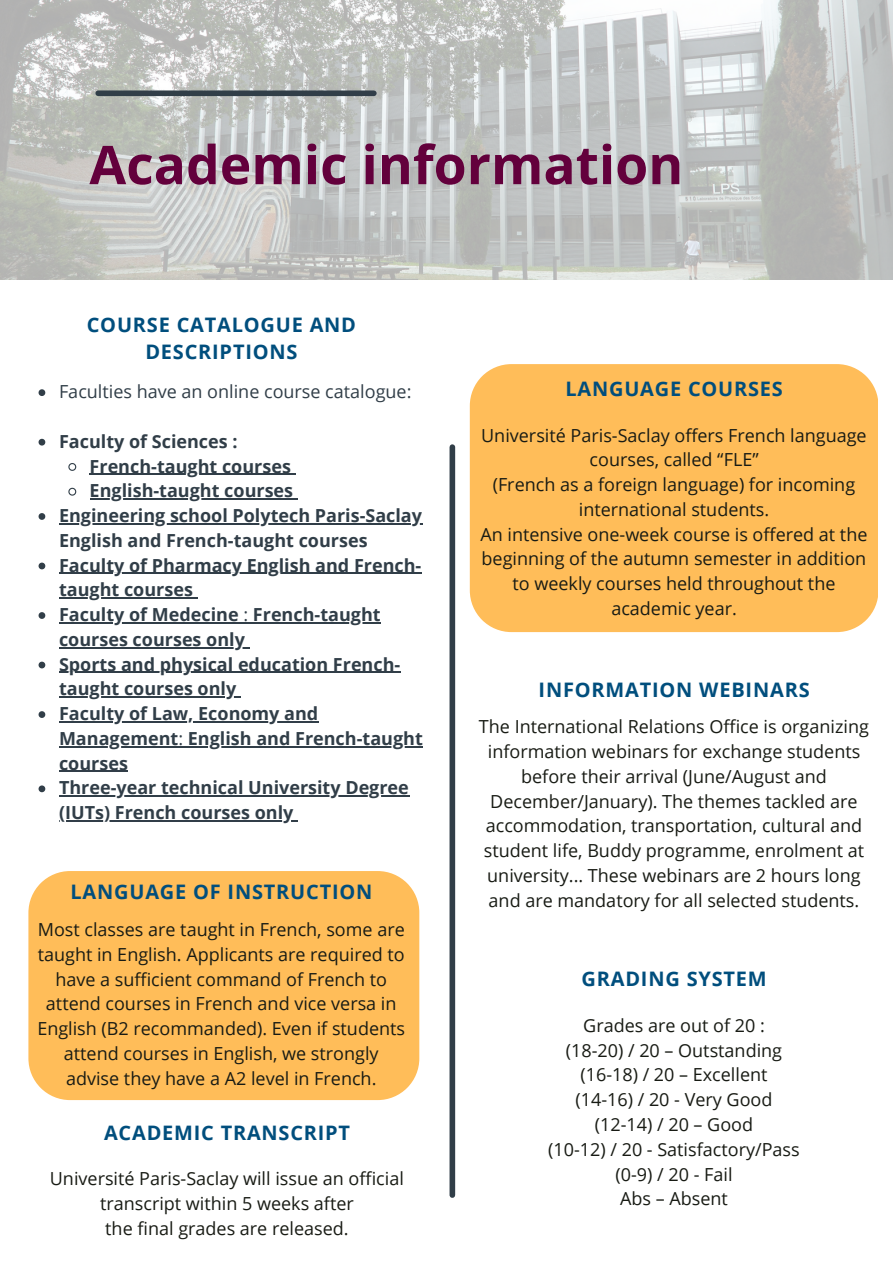
<style>
.page{position:relative;width:893px;height:1264px;background:#fff}
.page>*{position:absolute;margin:0;border:0;box-sizing:border-box;transform-origin:0 0}
.t1{font:700 53.4px "Open Sans";color:#63003c}
.t2{font:700 19.95px/27px "Open Sans";letter-spacing:.04em;color:#004e7d;text-align:center}
.t3{font:18px/24.8px "Open Sans";color:#181b14;text-align:center}
.t4{font:700 18px/24.8px "Open Sans";color:#313e48}
.t5{font:18px "Open Sans";color:#313e48}
.s1{font-weight:400}
</style>
<div class="page">
<img style="left:0;top:0;width:892px;height:279px">
<div style="left:98px;top:90px;width:276px;height:6px;background:#313e48"></div>
<div style="left:449px;top:447px;width:6px;height:748px;background:#313e48"></div>
<svg style="left:39px;top:389px;width:6px;height:7px"></svg>
<svg style="left:39px;top:439px;width:6px;height:6px"></svg>
<svg style="left:68px;top:463px;width:9px;height:8px"></svg>
<hr style="left:90px;top:473px;width:201px;height:2px;background:#313e48">
<svg style="left:68px;top:487px;width:9px;height:9px"></svg>
<hr style="left:90px;top:498px;width:203px;height:1px;background:#313e48">
<svg style="left:39px;top:513px;width:6px;height:7px"></svg>
<hr style="left:59px;top:523px;width:363px;height:1px;background:#313e48">
<svg style="left:39px;top:562px;width:6px;height:7px"></svg>
<hr style="left:59px;top:572px;width:362px;height:2px;background:#313e48">
<hr style="left:59px;top:597px;width:134px;height:1px;background:#313e48">
<svg style="left:39px;top:612px;width:6px;height:7px"></svg>
<hr style="left:59px;top:622px;width:184px;height:1px;background:#313e48">
<hr style="left:248px;top:622px;width:133px;height:1px;background:#313e48">
<hr style="left:59px;top:647px;width:186px;height:1px;background:#313e48">
<svg style="left:39px;top:661px;width:6px;height:7px"></svg>
<hr style="left:59px;top:671px;width:341px;height:2px;background:#313e48">
<hr style="left:59px;top:696px;width:177px;height:1px;background:#313e48">
<svg style="left:39px;top:711px;width:6px;height:7px"></svg>
<hr style="left:59px;top:721px;width:259px;height:1px;background:#313e48">
<hr style="left:59px;top:746px;width:119px;height:1px;background:#313e48">
<hr style="left:183px;top:746px;width:240px;height:1px;background:#313e48">
<hr style="left:59px;top:770px;width:69px;height:2px;background:#313e48">
<svg style="left:39px;top:785px;width:6px;height:7px"></svg>
<hr style="left:59px;top:795px;width:350px;height:1px;background:#313e48">
<hr style="left:59px;top:820px;width:51px;height:1px;background:#313e48">
<hr style="left:110px;top:820px;width:183px;height:1px;background:#313e48">
<div style="left:28px;top:871px;width:391px;height:229px;background:#ffbd59"></div>
<div style="left:470px;top:364px;width:408px;height:268px;background:#ffbd59"></div>
<h2 class="t1" style="left:89px;top:127px;width:595px">Academic information</h2>
<p class="t2" style="left:87px;top:311px;width:271px">COURSE CATALOGUE AND<br>DESCRIPTIONS</p>
<p class="t5" style="left:59px;top:379px;width:354px">Faculties have an online course catalogue:</p>
<p class="t4" style="left:59px;top:428px;width:180px">Faculty of Sciences :</p>
<p class="t4" style="left:90px;top:453px;width:203px">French-taught courses</p>
<p class="t4" style="left:90px;top:478px;width:205px">English-taught courses</p>
<p class="t4" style="left:59px;top:502px;width:364px">Engineering school Polytech Paris-Saclay<br>English and French-taught courses</p>
<p class="t4" style="left:59px;top:552px;width:364px">Faculty of Pharmacy English and French-</p>
<p class="t4" style="left:59px;top:577px;width:323px">taught courses<br>Faculty of Medecine <span class="s1">:</span> French-taught</p>
<h2 class="t4" style="left:59px;top:626px;width:343px">courses courses only<br>Sports and physical education French-</h2>
<p class="t4" style="left:59px;top:676px;width:261px">taught courses only<br>Faculty of Law, Economy and</p>
<p class="t4" style="left:59px;top:725px;width:365px">Management<span class="s1">:</span> English and French-taught</p>
<p class="t4" style="left:59px;top:750px;width:351px">courses<br>Three-year technical University Degree</p>
<p class="t4" style="left:59px;top:799px;width:236px">(IUTs) French courses only</p>
<p class="t2" style="left:70px;top:878px;width:303px">LANGUAGE OF INSTRUCTION</p>
<p class="t3" style="left:37px;top:916px;width:369px">Most classes are taught in French, some are taught in English. Applicants are required to have a sufficient command of French to attend courses in French and vice versa in English (B2 recommanded). Even if students attend courses in English, we strongly advise they have a A2 level in French.</p>
<p class="t2" style="left:104px;top:1118px;width:247px">ACADEMIC TRANSCRIPT</p>
<p class="t3" style="left:50px;top:1165px;width:355px">Université Paris-Saclay will issue an official transcript within 5 weeks after</p>
<h1 class="t3" style="left:105px;top:1215px;width:245px">the final grades are released.</h1>
<p class="t2" style="left:565px;top:374px;width:219px">LANGUAGE COURSES</p>
<p class="t3" style="left:480px;top:422px;width:388px">Université Paris-Saclay offers French language courses, called “FLE”<br>(French as a foreign language) for incoming international students.<br>An intensive one-week course is offered at the beginning of the autumn semester in addition to weekly courses held throughout the academic year.</p>
<p class="t2" style="left:538px;top:675px;width:272px">INFORMATION WEBINARS</p>
<h2 class="t3" style="left:479px;top:714px;width:391px">The International Relations Office is organizing information webinars for exchange students before their arrival (June/August and December/January). The themes tackled are accommodation, transportation, cultural and student life, Buddy programme, enrolment at</h2>
<p class="t3" style="left:487px;top:862px;width:375px;text-align:left">university... These webinars are 2 hours long and are mandatory for all selected students.</p>
<p class="t2" style="left:581px;top:965px;width:187px">GRADING SYSTEM</p>
<h2 class="t3" style="left:583px;top:1012px;width:183px">Grades are out of 20 :</h2>
<p class="t3" style="left:566px;top:1037px;width:218px">(18-20) / 20 – Outstanding</p>
<p class="t3" style="left:580px;top:1062px;width:188px">(16-18) / 20 – Excellent</p>
<p class="t3" style="left:575px;top:1086px;width:198px">(14-16) / 20 - Very Good</p>
<p class="t3" style="left:595px;top:1111px;width:160px">(12-14) / 20 – Good</p>
<p class="t3" style="left:548px;top:1136px;width:253px">(10-12) / 20 - Satisfactory/Pass</p>
<p class="t3" style="left:615px;top:1161px;width:118px">(0-9) / 20 - Fail</p>
<p class="t3" style="left:620px;top:1185px;width:109px">Abs – Absent</p>
</div>
